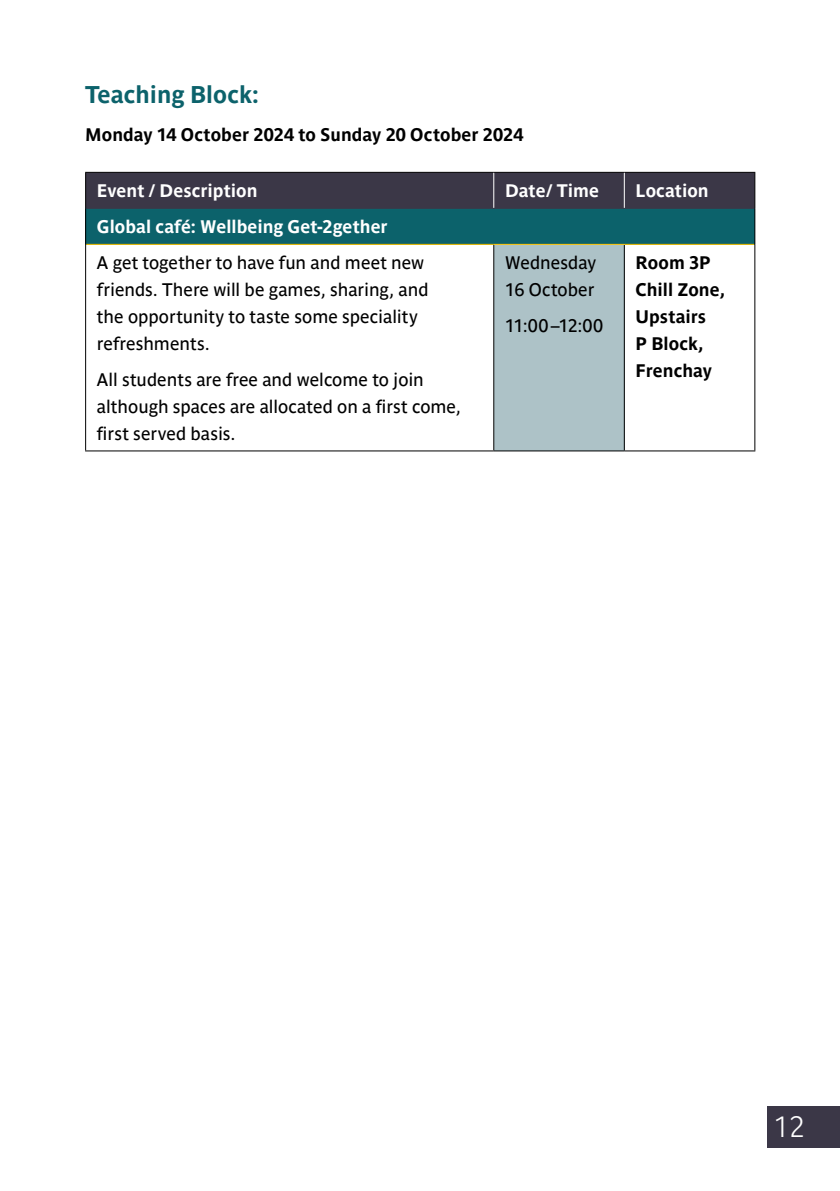
<style>
.page{position:relative;width:840px;height:1191px;background:#fff}
.page>*{position:absolute;margin:0;border:0;box-sizing:border-box;transform-origin:0 0}
.t1{font:700 29px "Parisine Pro Clair";color:#fff}
.t2{font:700 24px "Parisine Pro";color:#0c626b}
.t3{font:18px/27px "Parisine Pro";color:#000}
.t4{font:700 18px/27px "Parisine Pro";color:#000}
.t5{font:700 18px "Parisine Pro";letter-spacing:.005em;color:#fff}
</style>
<div class="page">
<div style="left:86px;top:173px;width:668px;height:35px;background:#3b3747"></div>
<div style="left:86px;top:208px;width:668px;height:36px;background:#0c626b"></div>
<div style="left:493px;top:244px;width:131px;height:207px;background:#adc2c7"></div>
<hr style="left:493px;top:245px;width:1px;height:205px;background:#000">
<hr style="left:623px;top:245px;width:1px;height:205px;background:#000">
<hr style="left:86px;top:208px;width:407px;height:1px;background:#3b3747">
<hr style="left:493px;top:208px;width:131px;height:1px;background:#3b3747">
<hr style="left:624px;top:208px;width:130px;height:1px;background:#3b3747">
<hr style="left:86px;top:244px;width:407px;height:1px;background:#fdc300">
<hr style="left:493px;top:244px;width:131px;height:1px;background:#fdc300">
<hr style="left:624px;top:244px;width:130px;height:1px;background:#fdc300">
<hr style="left:85px;top:172px;width:408px;height:1px;background:#000">
<hr style="left:85px;top:173px;width:1px;height:35px;background:#000">
<hr style="left:493px;top:172px;width:131px;height:1px;background:#000">
<hr style="left:624px;top:172px;width:131px;height:1px;background:#000">
<hr style="left:754px;top:173px;width:1px;height:35px;background:#000">
<hr style="left:85px;top:208px;width:1px;height:36px;background:#000">
<hr style="left:754px;top:208px;width:1px;height:36px;background:#000">
<hr style="left:85px;top:244px;width:1px;height:206px;background:#000">
<hr style="left:754px;top:244px;width:1px;height:206px;background:#000">
<hr style="left:85px;top:450px;width:408px;height:1px;background:#000">
<hr style="left:493px;top:450px;width:131px;height:1px;background:#000">
<hr style="left:624px;top:450px;width:131px;height:1px;background:#000">
<hr style="left:493px;top:173px;width:1px;height:35px;background:#fff">
<hr style="left:623px;top:173px;width:1px;height:35px;background:#fff">
<div style="left:766px;top:1106px;width:73px;height:41px;background:#3b3747"></div>
<h2 class="t2" style="left:85px;top:76px;width:175px">Teaching Block:</h2>
<p class="t4" style="left:85px;top:120px;width:440px">Monday 14 October 2024 to Sunday 20 October 2024</p>
<p class="t5" style="left:97px;top:177px;width:162px">Event / Description</p>
<p class="t5" style="left:505px;top:177px;width:95px">Date/ Time</p>
<p class="t5" style="left:635px;top:177px;width:75px">Location</p>
<p class="t5" style="left:97px;top:213px;width:292px">Global café: Wellbeing Get-2gether</p>
<p class="t3" style="left:97px;top:247px;width:333px">A get together to have fun and meet new friends. There will be games, sharing, and the opportunity to taste some speciality refreshments.</p>
<p class="t3" style="left:97px;top:364px;width:365px">All students are free and welcome to join although spaces are allocated on a first come, first served basis.</p>
<p class="t3" style="left:505px;top:247px;width:92px">Wednesday<br>16 October</p>
<p class="t3" style="left:505px;top:310px;width:100px">11:00 –12:00</p>
<p class="t4" style="left:635px;top:247px;width:90px">Room 3P<br>Chill Zone,<br>Upstairs<br>P Block,<br>Frenchay</p>
<h1 class="t1" style="left:773px;top:1105px;width:32px">12</h1>
</div>
